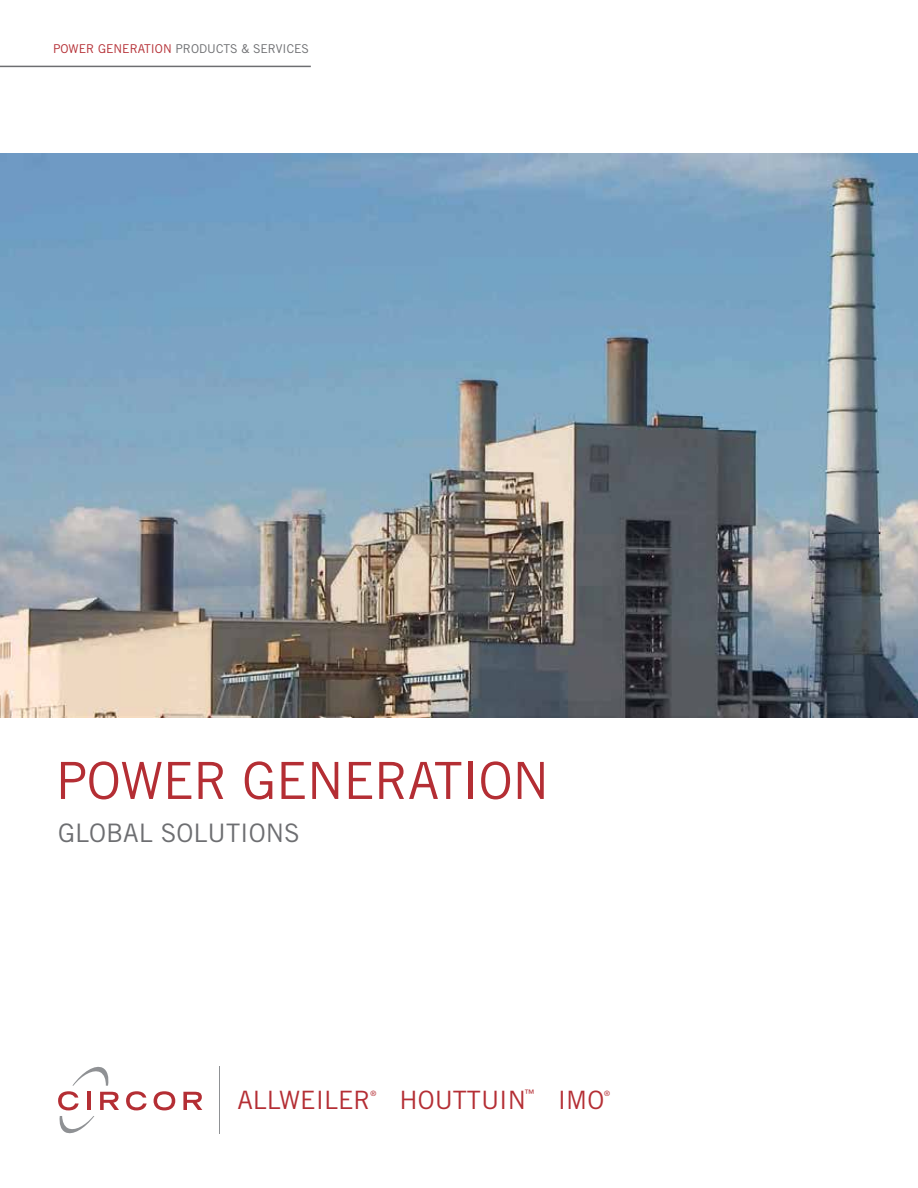
<style>
.page{position:relative;width:918px;height:1188px;background:#fff}
.page>*{position:absolute;margin:0;border:0;box-sizing:border-box;transform-origin:0 0}
.t1{font:51.3px "Trade Gothic LT Std";letter-spacing:-.01em;color:#b42e34}
.t2{font:25.5px "Trade Gothic LT Std";color:#6d6e71}
.t3{font:25.35px "Trade Gothic LT Std";color:#b42e34}
.t4{font:12.15px "Trade Gothic LT Std";color:#6d6e71}
.t5{font:10.35px "Trade Gothic LT Std";color:#b42e34}
.t6{font:7.35px "Trade Gothic LT Std";color:#b42e34}
.s1{color:#b42e34}
</style>
<div class="page">
<img style="left:0;top:153px;width:918px;height:564px">
<svg style="left:59px;top:1116px;width:35px;height:18px"></svg>
<svg style="left:58px;top:1067px;width:61px;height:43px"></svg>
<svg style="left:126px;top:1091px;width:21px;height:19px"></svg>
<svg style="left:154px;top:1091px;width:21px;height:19px"></svg>
<svg style="left:183px;top:1092px;width:19px;height:18px"></svg>
<hr style="left:219px;top:1067px;width:1px;height:67px;background:#8f9194">
<hr style="left:0;top:66px;width:311px;height:1px;background:#6d6e71">
<p class="t4" style="left:53px;top:41px;width:257px"><span class="s1">POWER GENERATION</span> PRODUCTS &amp; SERVICES</p>
<h1 class="t1" style="left:56px;top:750px;width:495px">POWER GENERATION</h1>
<h2 class="t2" style="left:58px;top:818px;width:243px">GLOBAL SOLUTIONS</h2>
<h3 class="t3" style="left:237px;top:1085px;width:135px">ALLWEILER</h3>
<p class="t6" style="left:370px;top:1089px;width:7px">®</p>
<h3 class="t3" style="left:400px;top:1085px;width:128px">HOUTTUIN</h3>
<p class="t5" style="left:524px;top:1088px;width:12px">™</p>
<h3 class="t3" style="left:558px;top:1085px;width:48px">IMO</h3>
<p class="t6" style="left:604px;top:1089px;width:7px">®</p>
</div>
